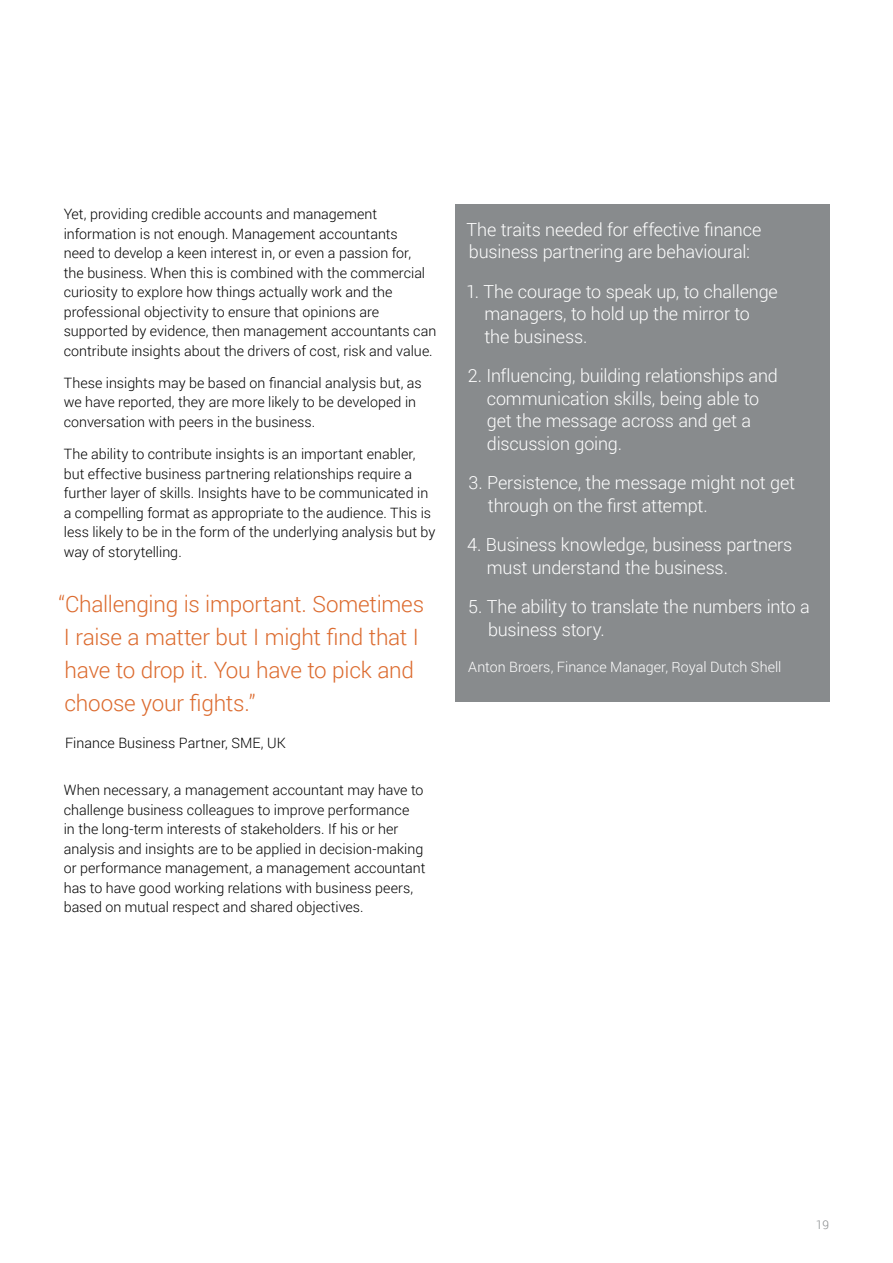
<style>
.page{position:relative;width:893px;height:1263px;background:#fff}
.page>*{position:absolute;margin:0;border:0;box-sizing:border-box;transform-origin:0 0}
.t1{font:300 22.5px/33px "Roboto";letter-spacing:-.01em;color:#dc6b2f}
.t2{font:300 18px/22.5px "Roboto";letter-spacing:-.01em;color:#fff}
.t3{font:300 14.25px/19.5px "Roboto";color:#000}
.t4{font:300 14.25px "Roboto";letter-spacing:.005em;color:#fff}
.t5{font:300 12px "Roboto";color:#888b8d}
</style>
<div class="page">
<div style="left:455px;top:204px;width:374px;height:498px;background:#888b8d"></div>
<p class="t3" style="left:64px;top:204px;width:374px">Yet, providing credible accounts and management information is not enough. Management accountants<br>need to develop a keen interest in, or even a passion for,<br>the business. When this is combined with the commercial curiosity to explore how things actually work and the professional objectivity to ensure that opinions are supported by evidence, then management accountants can contribute insights about the drivers of cost, risk and value.</p>
<p class="t3" style="left:64px;top:372px;width:359px">These insights may be based on financial analysis but, as we have reported, they are more likely to be developed in conversation with peers in the business.</p>
<p class="t3" style="left:64px;top:444px;width:373px">The ability to contribute insights is an important enabler, but effective business partnering relationships require a further layer of skills. Insights have to be communicated in a compelling format as appropriate to the audience. This is less likely to be in the form of the underlying analysis but by way of storytelling.</p>
<h1 class="t1" style="left:59px;top:587px;width:367px">“Challenging is important. Sometimes<br>I raise a matter but I might find that I have to drop it. You have to pick and choose your fights.”</h1>
<p class="t3" style="left:65px;top:733px;width:222px">Finance Business Partner, SME, UK</p>
<p class="t3" style="left:64px;top:780px;width:363px">When necessary, a management accountant may have to challenge business colleagues to improve performance<br>in the long-term interests of stakeholders. If his or her analysis and insights are to be applied in decision-making or performance management, a management accountant has to have good working relations with business peers, based on mutual respect and shared objectives.</p>
<p class="t2" style="left:466px;top:217px;width:296px">The traits needed for effective finance business partnering are behavioural:</p>
<p class="t2" style="left:484px;top:279px;width:295px;text-indent:-18px">1. The courage to speak up, to challenge managers, to hold up the mirror to the business.</p>
<p class="t2" style="left:487px;top:364px;width:293px;text-indent:-19px">2. Influencing, building relationships and communication skills, being able to get the message across and get a discussion going.</p>
<p class="t2" style="left:488px;top:471px;width:309px;text-indent:-19px">3. Persistence, the message might not get through on the first attempt.</p>
<p class="t2" style="left:487px;top:533px;width:307px;text-indent:-20px">4. Business knowledge, business partners must understand the business.</p>
<p class="t2" style="left:488px;top:595px;width:323px;text-indent:-20px">5. The ability to translate the numbers into a business story.</p>
<p class="t4" style="left:468px;top:657px;width:315px">Anton Broers, Finance Manager, Royal Dutch Shell</p>
<p class="t5" style="left:816px;top:1216px;width:15px">19</p>
</div>
